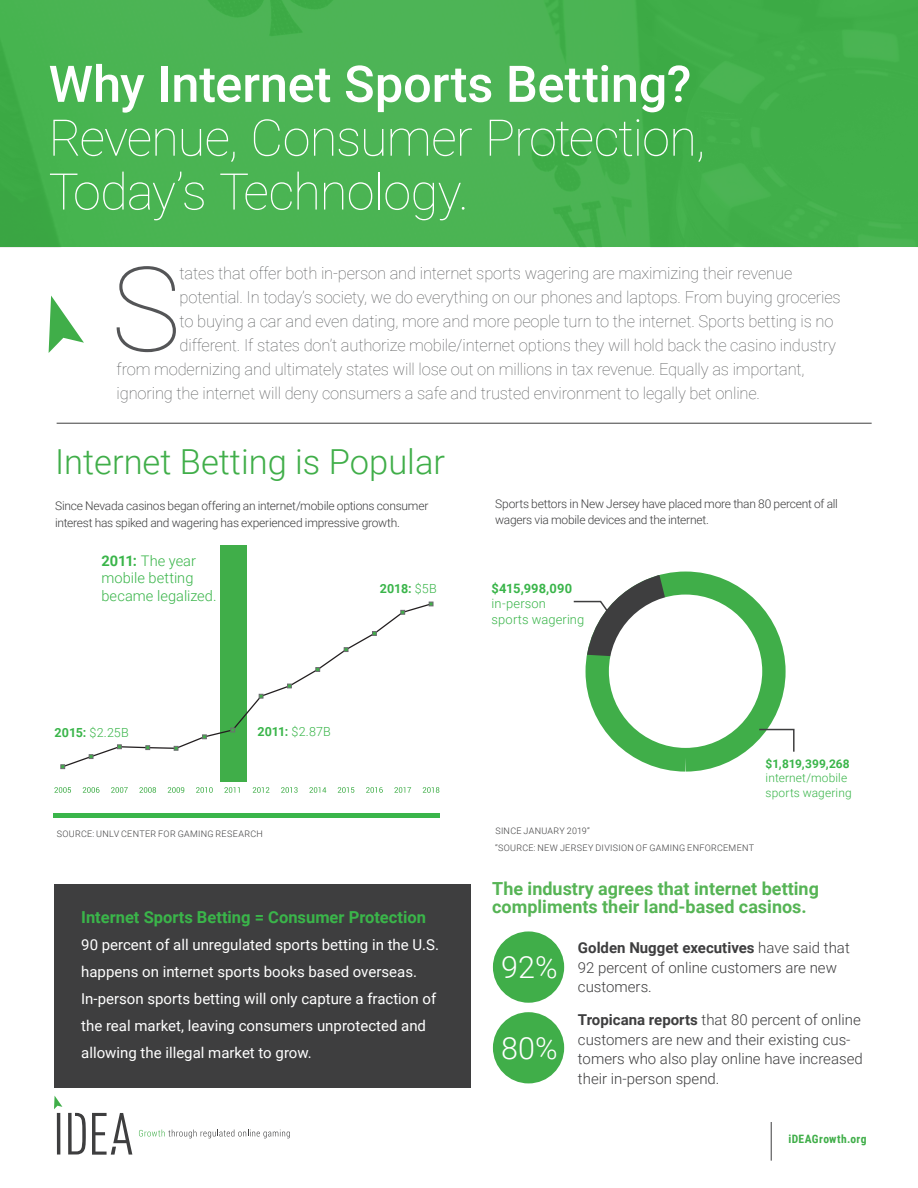
<style>
.page{position:relative;width:918px;height:1188px;background:#fff}
.page>*{position:absolute;margin:0;border:0;box-sizing:border-box;transform-origin:0 0}
.t1{font:100 117.75px "Roboto";color:#545557}
.t2{font:100 50.55px/53.8px "Roboto";letter-spacing:-.02em;color:#fff}
.t3{font:500 50.55px "Roboto";letter-spacing:-.005em;color:#fff}
.t4{font:300 34.5px "Roboto";color:#40ae49}
.t5{font:300 30.45px "Roboto";color:#fff}
.t6{font:700 18px/18px "Roboto";color:#56b455}
.t7{font:100 16.5px "Roboto";letter-spacing:-.01em;color:#545557}
.t8{font:700 16.5px "Roboto";color:#3ab54a}
.t9{font:15px/27px "Roboto";color:#fff}
.t10{font:300 15px/19.5px "Roboto";color:#3e3e3f}
.t11{font:300 14.55px/17.5px "Roboto";letter-spacing:.005em;color:#3ab54a}
.t12{font:300 12.9px/15.5px "Roboto";letter-spacing:.01em;color:#3ab54a}
.t13{font:700 12.9px "Roboto";letter-spacing:.01em;color:#3ab54a}
.t14{font:300 12.6px "Roboto";letter-spacing:.01em;color:#3ab54a}
.t15{font:700 12.6px "Roboto";color:#3ab54a}
.t16{font:300 12px/16.5px "Roboto";letter-spacing:-.02em;color:#3e3e3f}
.t17{font:300 12px/14.4px "Roboto";letter-spacing:.01em;color:#3ab54a}
.t18{font:700 12px "Roboto";letter-spacing:.005em;color:#3ab54a}
.t19{font:700 11.55px "Roboto Condensed";letter-spacing:.03em;color:#40ae49}
.t20{font:300 9px "Roboto";letter-spacing:.035em;color:#3e3e3f}
.s1{font-weight:700}
.s2{font-weight:300}
</style>
<div class="page">
<div style="left:54px;top:885px;width:417px;height:203px;background:#3e3e3f"></div>
<hr style="left:53px;top:814px;width:386px;height:4px;background:#3ab54a">
<img style="left:0;top:0;width:918px;height:247px">
<hr style="left:57px;top:1113px;width:3px;height:42px;background:#3e3e3f">
<svg style="left:68px;top:1113px;width:18px;height:42px"></svg>
<svg style="left:92px;top:1113px;width:40px;height:42px"></svg>
<svg style="left:139px;top:1130px;width:151px;height:8px"></svg>
<svg style="left:54px;top:1096px;width:8px;height:13px"></svg>
<hr style="left:771px;top:1122px;width:1px;height:39px;background:#3e3e3f">
<svg style="left:49px;top:296px;width:35px;height:57px"></svg>
<div style="left:220px;top:545px;width:27px;height:237px;background:#40ae49"></div>
<svg style="left:61px;top:602px;width:372px;height:166px"></svg>
<svg style="left:61px;top:765px;width:4px;height:4px"></svg>
<svg style="left:89px;top:755px;width:4px;height:4px"></svg>
<svg style="left:117px;top:745px;width:5px;height:4px"></svg>
<svg style="left:146px;top:746px;width:4px;height:4px"></svg>
<svg style="left:174px;top:746px;width:4px;height:4px"></svg>
<svg style="left:202px;top:735px;width:5px;height:4px"></svg>
<svg style="left:231px;top:728px;width:4px;height:4px"></svg>
<svg style="left:259px;top:694px;width:4px;height:4px"></svg>
<svg style="left:287px;top:684px;width:5px;height:4px"></svg>
<svg style="left:316px;top:667px;width:4px;height:5px"></svg>
<svg style="left:344px;top:648px;width:4px;height:4px"></svg>
<svg style="left:372px;top:631px;width:5px;height:5px"></svg>
<svg style="left:401px;top:610px;width:4px;height:4px"></svg>
<svg style="left:429px;top:602px;width:4px;height:4px"></svg>
<svg style="left:54px;top:787px;width:17px;height:6px"></svg>
<svg style="left:83px;top:787px;width:17px;height:6px"></svg>
<svg style="left:111px;top:787px;width:17px;height:6px"></svg>
<svg style="left:139px;top:787px;width:17px;height:6px"></svg>
<svg style="left:168px;top:787px;width:16px;height:6px"></svg>
<svg style="left:196px;top:787px;width:17px;height:6px"></svg>
<svg style="left:224px;top:787px;width:16px;height:6px"></svg>
<svg style="left:253px;top:787px;width:16px;height:6px"></svg>
<svg style="left:281px;top:787px;width:17px;height:6px"></svg>
<svg style="left:309px;top:787px;width:17px;height:6px"></svg>
<svg style="left:338px;top:787px;width:16px;height:6px"></svg>
<svg style="left:366px;top:787px;width:17px;height:6px"></svg>
<svg style="left:394px;top:787px;width:17px;height:6px"></svg>
<svg style="left:423px;top:787px;width:16px;height:6px"></svg>
<hr style="left:57px;top:423px;width:815px;height:1px;background:#3e3e3f">
<div style="left:493px;top:931px;width:71px;height:72px;background:#40ae49;border-radius:50%"></div>
<div style="left:493px;top:1012px;width:71px;height:71px;background:#40ae49;border-radius:50%"></div>
<div style="left:586px;top:572px;width:200px;height:200px;border:28px solid #40ae49;border-radius:50%"></div>
<svg style="left:573px;top:575px;width:93px;height:81px"></svg>
<svg style="left:758px;top:728px;width:37px;height:24px"></svg>
<div style="left:609px;top:595px;width:153px;height:153px;background:#fff;border-radius:50%"></div>
<p class="t3" style="left:49px;top:48px;width:644px">Why Internet Sports Betting?</p>
<p class="t2" style="left:49px;top:109px;width:658px">Revenue, Consumer Protection,<br>Today’s Technology.</p>
<p class="t1" style="left:111px;top:227px;width:71px">S</p>
<p class="t7" style="left:180px;top:262px;width:614px">tates that offer both in-person and internet sports wagering are maximizing their revenue</p>
<p class="t7" style="left:180px;top:286px;width:663px">potential. In today’s society, we do everything on our phones and laptops. From buying groceries</p>
<p class="t7" style="left:180px;top:310px;width:655px">to buying a car and even dating, more and more people turn to the internet. Sports betting is no</p>
<p class="t7" style="left:180px;top:334px;width:658px">different. If states don’t authorize mobile/internet options they will hold back the casino industry</p>
<p class="t7" style="left:117px;top:358px;width:690px">from modernizing and ultimately states will lose out on millions in tax revenue. Equally as important,</p>
<p class="t7" style="left:117px;top:382px;width:645px">ignoring the internet will deny consumers a safe and trusted environment to legally bet online.</p>
<p class="t4" style="left:55px;top:437px;width:392px">Internet Betting is Popular</p>
<p class="t16" style="left:55px;top:497px;width:375px">Since Nevada casinos began offering an internet/mobile options consumer interest has spiked and wagering has experienced impressive growth.</p>
<p class="t11" style="left:101px;top:551px;width:117px"><span class="s1">2011:</span> The year mobile betting became legalized.</p>
<p class="t15" style="left:380px;top:580px;width:58px">2018: <span class="s2">$5B</span></p>
<p class="t14" style="left:55px;top:724px;width:76px"><span class="s1">2015:</span> $2.25B</p>
<p class="t14" style="left:258px;top:723px;width:75px"><span class="s1">2011:</span> $2.87B</p>
<p class="t20" style="left:57px;top:827px;width:208px">SOURCE: UNLV CENTER FOR GAMING RESEARCH</p>
<p class="t8" style="left:81px;top:906px;width:346px">Internet Sports Betting = Consumer Protection</p>
<p class="t9" style="left:81px;top:931px;width:359px">90 percent of all unregulated sports betting in the U.S. happens on internet sports books based overseas.<br>In-person sports betting will only capture a fraction of the real market, leaving consumers unprotected and allowing the illegal market to grow.</p>
<p class="t16" style="left:495px;top:495px;width:344px">Sports bettors in New Jersey have placed more than 80 percent of all wagers via mobile devices and the internet.</p>
<p class="t13" style="left:492px;top:579px;width:82px">$415,998,090</p>
<p class="t12" style="left:492px;top:596px;width:94px">in-person sports wagering</p>
<p class="t18" style="left:766px;top:755px;width:86px">$1,819,399,268</p>
<p class="t17" style="left:766px;top:770px;width:88px">internet/mobile sports wagering</p>
<p class="t20" style="left:495px;top:825px;width:96px">SINCE JANUARY 2019”</p>
<p class="t20" style="left:495px;top:841px;width:261px">“SOURCE: NEW JERSEY DIVISION OF GAMING ENFORCEMENT</p>
<p class="t6" style="left:492px;top:879px;width:328px">The industry agrees that internet betting compliments their land-based casinos.</p>
<p class="t5" style="left:501px;top:946px;width:58px">92%</p>
<p class="t5" style="left:501px;top:1027px;width:58px">80%</p>
<p class="t10" style="left:578px;top:938px;width:273px"><span class="s1">Golden Nugget executives</span> have said that<br>92 percent of online customers are new customers.</p>
<p class="t10" style="left:578px;top:1009px;width:286px"><span class="s1">Tropicana reports</span> that 80 percent of online customers are new and their existing cus&shy;tomers who also play online have increased their in-person spend.</p>
<p class="t19" style="left:788px;top:1131px;width:80px">iDEAGrowth.org</p>
</div>
